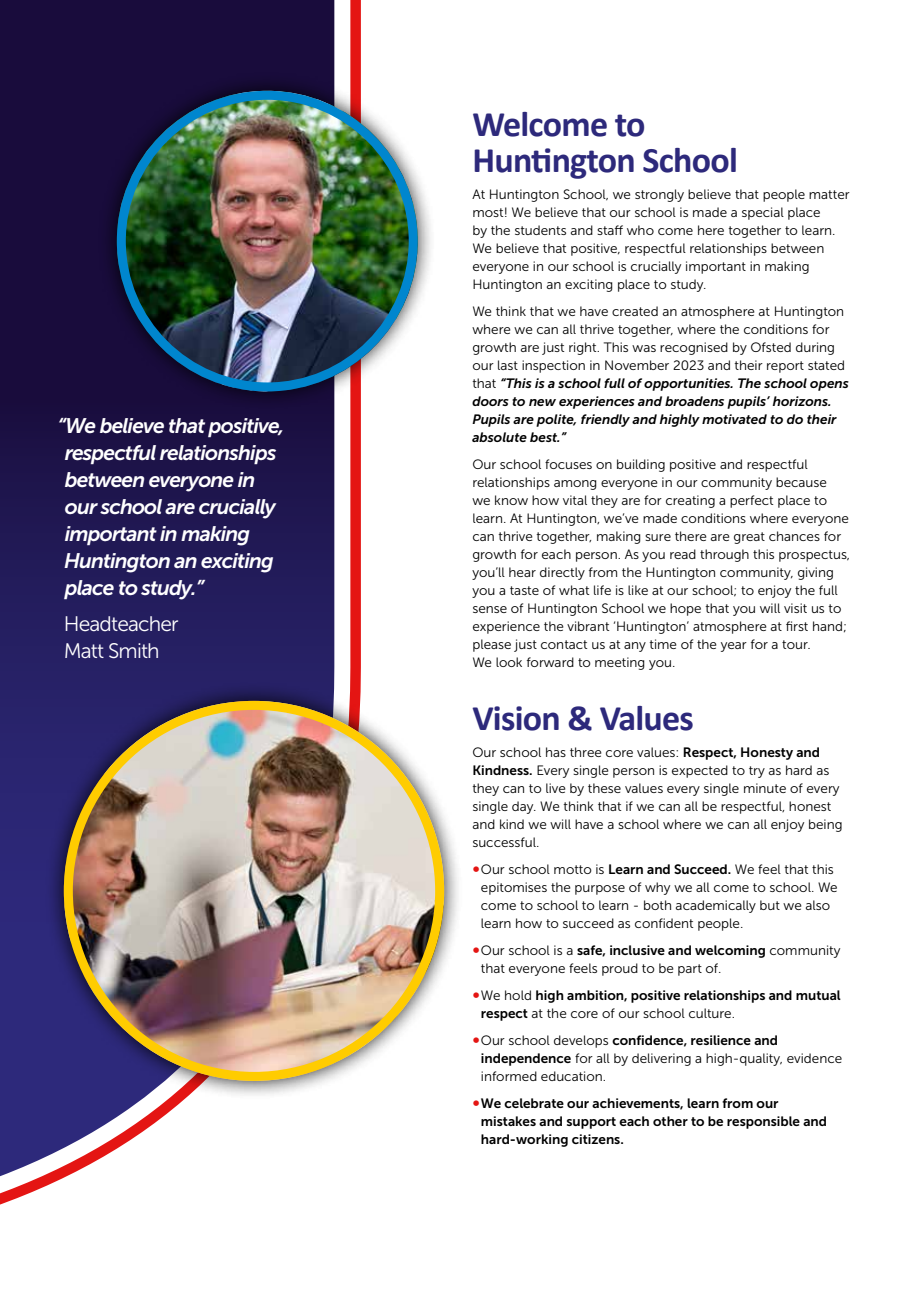
<style>
.page{position:relative;width:915px;height:1297px;background:#fff}
.page>*{position:absolute;margin:0;border:0;box-sizing:border-box;transform-origin:0 0}
.t1{font:700 36px/36px "Calibri";letter-spacing:-.02em;color:#2d297b}
.t2{font:italic 21px/27px "Museo Sans 700";letter-spacing:-.04em;color:#fff}
.t3{font:21px/27px "Museo Sans 300";letter-spacing:-.04em;color:#fff}
.t4{font:13.5px/18px "Museo Sans 300";color:#000}
.t5{font:13.5px/18px "Museo Sans 700";color:#000}
.t6{font:italic 13.5px/18px "Museo Sans 700";color:#000}
.s1{font-family:"Museo Sans 300";font-style:normal}
.s2{font-family:"Museo Sans 700"}
.s3{font-family:"Museo Sans 700";font-size:16.5px;color:#e41513}
.s4{font-size:16.5px;color:#e41513}
.s5{font-family:"Museo Sans 300"}
</style>
<div class="page">
<svg style="left:0;top:0;width:361px;height:1205px"></svg>
<svg style="left:0;top:0;width:334px;height:1176px;background:#362c60"></svg>
<div style="left:45px;top:682px;width:418px;height:418px;background:#000;opacity:.85"></div>
<img style="left:64px;top:701px;width:380px;height:380px;border-radius:190px">
<div style="left:64px;top:701px;width:380px;height:380px;border:9px solid #fc0;border-radius:50%"></div>
<div style="left:98px;top:72px;width:338px;height:338px;background:#000;opacity:.85"></div>
<img style="left:117px;top:91px;width:300px;height:300px;border-radius:150px">
<div style="left:117px;top:91px;width:300px;height:300px;border:9px solid #0086ce;border-radius:50%"></div>
<h2 class="t2" style="left:64px;top:412px;width:222px;text-indent:-6px">“We believe that positive, respectful relationships between everyone in our school are crucially important in making<br>Huntington an exciting place to study.”</h2>
<h2 class="t3" style="left:64px;top:610px;width:116px">Headteacher<br>Matt Smith</h2>
<h1 class="t1" style="left:472px;top:105px;width:267px">Welcome to<br>Huntington School</h1>
<p class="t4" style="left:472px;top:185px;width:378px">At Huntington School, we strongly believe that people matter most! We believe that our school is made a special place<br>by the students and staff who come here together to learn.<br>We believe that positive, respectful relationships between everyone in our school is crucially important in making Huntington an exciting place to study.</p>
<p class="t4" style="left:472px;top:302px;width:374px">We think that we have created an atmosphere at Huntington where we can all thrive together, where the conditions for growth are just right. This was recognised by Ofsted during our last inspection in November 2023 and their report stated</p>
<p class="t6" style="left:472px;top:374px;width:378px"><span class="s1">that</span> “This is a school full of opportunities. The school opens doors to new experiences and broadens pupils’ horizons.<br>Pupils are polite, friendly and highly motivated to do their absolute best.”</p>
<p class="t4" style="left:472px;top:455px;width:379px">Our school focuses on building positive and respectful relationships among everyone in our community because<br>we know how vital they are for creating a perfect place to learn. At Huntington, we’ve made conditions where everyone can thrive together, making sure there are great chances for growth for each person. As you read through this prospectus, you’ll hear directly from the Huntington community, giving you a taste of what life is like at our school; to enjoy the full sense of Huntington School we hope that you will visit us to experience the vibrant ‘Huntington’ atmosphere at first hand; please just contact us at any time of the year for a tour.<br>We look forward to meeting you.</p>
<h1 class="t1" style="left:472px;top:699px;width:223px">Vision &amp; Values</h1>
<p class="t4" style="left:472px;top:743px;width:371px">Our school has three core values: <span class="s2">Respect, Honesty and Kindness.</span> Every single person is expected to try as hard as they can to live by these values every single minute of every single day. We think that if we can all be respectful, honest and kind we will have a school where we can all enjoy being successful.</p>
<p class="t4" style="left:480px;top:860px;width:358px;text-indent:-9px"><span class="s3">•</span>Our school motto is <span class="s2">Learn and Succeed.</span> We feel that this epitomises the purpose of why we all come to school. We come to school to learn - both academically but we also learn how to succeed as confident people.</p>
<p class="t5" style="left:472px;top:941px;width:369px"><span class="s4">•</span><span class="s5">Our school is a</span> safe, inclusive and welcoming <span class="s5">community</span></p>
<p class="t4" style="left:480px;top:959px;width:242px">that everyone feels proud to be part of.</p>
<p class="t5" style="left:472px;top:986px;width:370px"><span class="s4">•</span><span class="s5">We hold</span> high ambition, positive relationships and mutual</p>
<p class="t4" style="left:480px;top:1004px;width:255px"><span class="s2">respect</span> at the core of our school culture.</p>
<p class="t5" style="left:472px;top:1031px;width:307px"><span class="s4">•</span><span class="s5">Our school develops</span> confidence, resilience and</p>
<p class="t4" style="left:480px;top:1049px;width:363px"><span class="s2">independence</span> for all by delivering a high-quality, evidence informed education.</p>
<p class="t5" style="left:480px;top:1094px;width:347px;text-indent:-9px"><span class="s4">•</span>We celebrate our achievements, learn from our mistakes and support each other to be responsible and hard-working citizens.</p>
</div>
